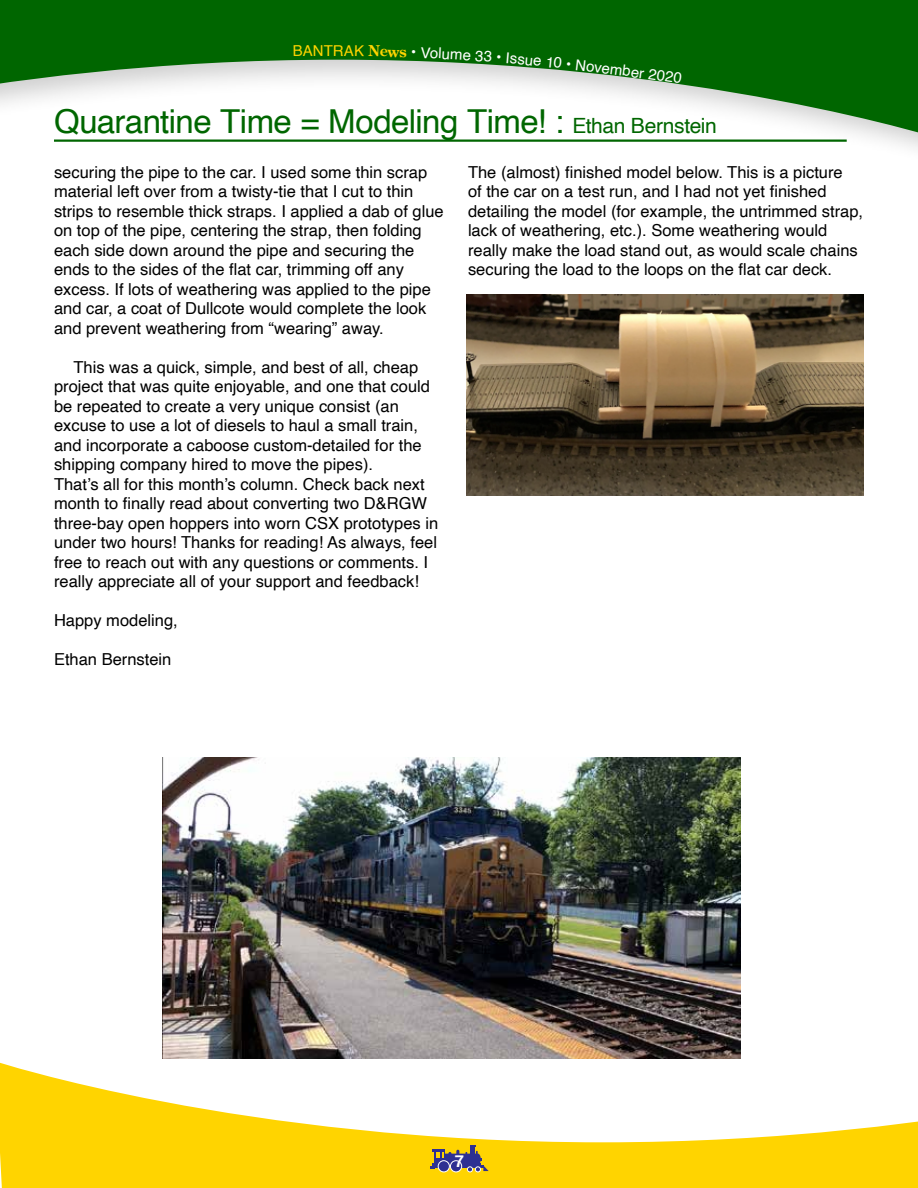
<style>
.page{position:relative;width:918px;height:1188px;background:#fff}
.page>*{position:absolute;margin:0;border:0;box-sizing:border-box;transform-origin:0 0}
.t1{font:33px "Helvetica";letter-spacing:-.02em;color:#060}
.t2{font:16.5px/19.5px "Helvetica";color:#000}
.t3{font:700 16.5px "Helvetica";color:#fff}
.t4{font:15px "Helvetica";color:#fff}
.t5{font:15px "Helvetica";color:#ffd400}
.t6{font:700 15px "Century Old Style Std";color:#ffd400}
.s1{font-family:"Helvetica";font-weight:400}
.s2{font-size:21px}
</style>
<div class="page">
<svg style="left:0;top:1062px;width:918px;height:126px;fill:#ffd400"></svg>
<svg style="left:0;top:0;width:918px;height:141px;fill:#060"></svg>
<div style="left:415px;top:1144px;width:86px;height:44px;background:#ffd400"></div>
<svg style="left:430px;top:1145px;width:59px;height:27px"></svg>
<hr style="left:54px;top:140px;width:793px;height:2px;background:#060">
<img style="left:466px;top:295px;width:398px;height:201px">
<img style="left:162px;top:757px;width:578px;height:302px">
<svg style="left:294px;top:45px;width:19px;height:11px"></svg>
<svg style="left:400px;top:47px;width:31px;height:11px"></svg>
<svg style="left:463px;top:50px;width:29px;height:12px"></svg>
<svg style="left:547px;top:56px;width:24px;height:12px"></svg>
<p class="t5" style="left:313px;top:39px;width:43px">NTRA</p>
<p class="t6" style="left:354px;top:41px;width:47px;rotate:1deg"><span class="s1">K</span> New</p>
<p class="t4" style="left:431px;top:41px;width:34px;rotate:3deg">olum</p>
<p class="t4" style="left:497px;top:45px;width:47px;rotate:5deg">• Issue</p>
<p class="t4" style="left:577px;top:53px;width:57px;rotate:7deg">Novemb</p>
<p class="t4" style="left:633px;top:60px;width:53px;rotate:8deg">er 2020</p>
<h1 class="t1" style="left:54px;top:96px;width:664px">Quarantine Time = Modeling Time! : <span class="s2">Ethan Bernstein</span></h1>
<p class="t2" style="left:54px;top:163px;width:391px">securing the pipe to the car. I used some thin scrap material left over from a twisty-tie that I cut to thin strips to resemble thick straps. I applied a dab of glue on top of the pipe, centering the strap, then folding each side down around the pipe and securing the ends to the sides of the flat car, trimming off any excess. If lots of weathering was applied to the pipe and car, a coat of Dullcote would complete the look and prevent weathering from “wearing” away.</p>
<p class="t2" style="left:54px;top:358px;width:386px;text-indent:20px">This was a quick, simple, and best of all, cheap project that was quite enjoyable, and one that could be repeated to create a very unique consist (an excuse to use a lot of diesels to haul a small train, and incorporate a caboose custom-detailed for the shipping company hired to move the pipes).<br>That’s all for this month’s column. Check back next month to finally read about converting two D&amp;RGW three-bay open hoppers into worn CSX prototypes in under two hours! Thanks for reading! As always, feel free to reach out with any questions or comments. I really appreciate all of your support and feedback!</p>
<p class="t2" style="left:54px;top:611px;width:125px">Happy modeling,</p>
<p class="t2" style="left:54px;top:650px;width:119px">Ethan Bernstein</p>
<p class="t2" style="left:468px;top:163px;width:397px">The (almost) finished model below. This is a picture<br>of the car on a test run, and I had not yet finished detailing the model (for example, the untrimmed strap, lack of weathering, etc.). Some weathering would really make the load stand out, as would scale chains securing the load to the loops on the flat car deck.</p>
<p class="t3" style="left:455px;top:1148px;width:11px">7</p>
</div>
